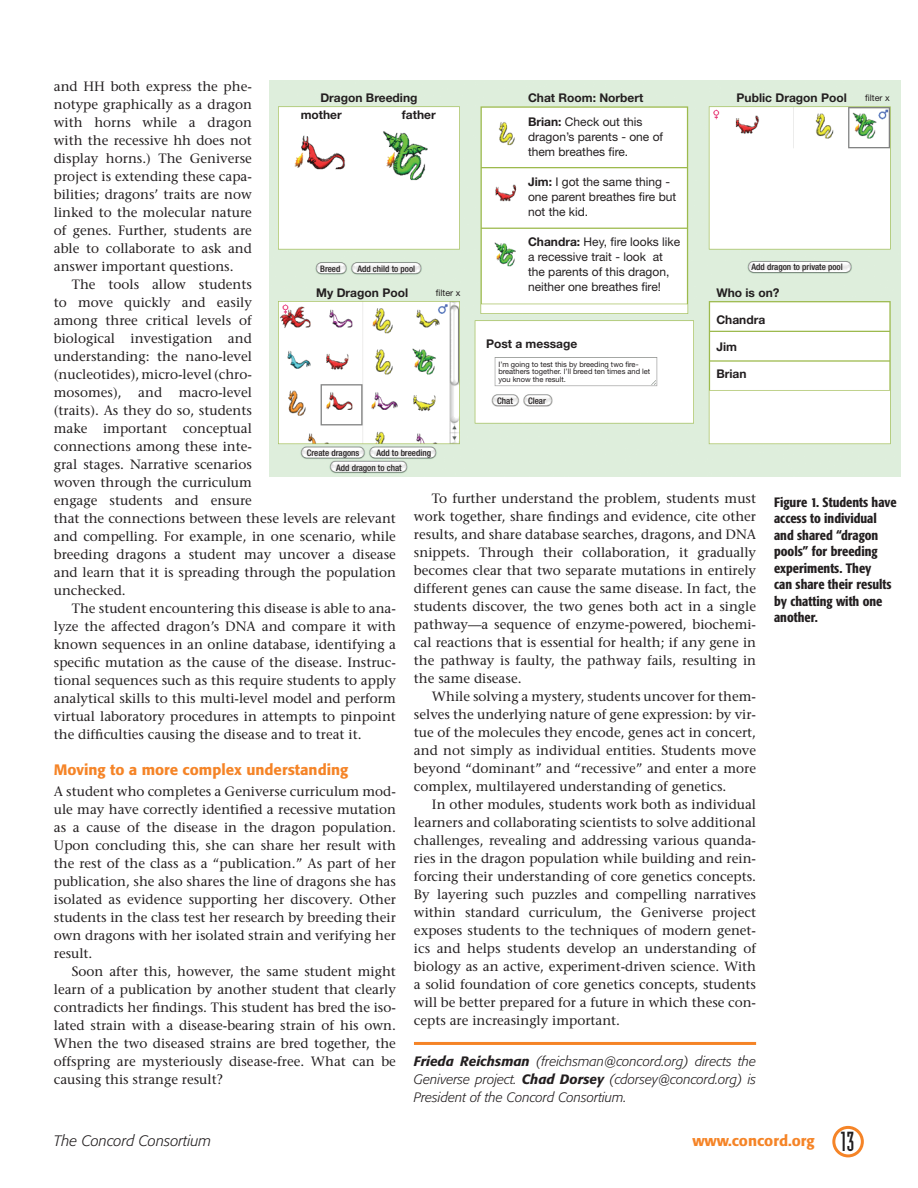
<style>
.page{position:relative;width:918px;height:1188px;background:#fff}
.page>*{position:absolute;margin:0;border:0;box-sizing:border-box;transform-origin:0 0}
.t1{font:27px "Industria Solid";color:#231f20}
.t2{font:500 15px "Formata";color:#f58427}
.t3{font:italic 300 15px "Formata";color:#231f20}
.t4{font:13.5px/18px "Stone Serif";color:#231f20;text-align:justify}
.t5{font:500 condensed 13.5px/16.5px "Formata";color:#231f20}
.t6{font:italic 300 13.5px/18px "Formata";color:#231f20;text-align:justify}
.t7{font:12px/15px "Helvetica Neue";color:#231f20}
.t8{font:700 12px/16.5px "Helvetica Neue";color:#231f20}
.t9{font:500 condensed 9px/14.2px "Helvetica Neue";color:#231f20}
.t10{font:9px "Helvetica Neue";color:#231f20}
.t11{font:7.5px/7.5px "Helvetica Neue";color:#231f20}
.s1{font-weight:400}
.s2{font-weight:700}
.s3{font-weight:500}
</style>
<div class="page">
<div style="left:832px;top:1126px;width:32px;height:31px;border:3px solid #f58427;border-radius:50%"></div>
<hr style="left:414px;top:1042px;width:342px;height:3px;background:#f58427">
<img style="left:270px;top:81px;width:630px;height:396px">
<p class="t4" style="left:54px;top:77px;width:200px">and HH both express the phe&shy;notype graphically as a dragon with horns while a dragon with the recessive hh does not display horns.) The Geniverse project is extending these capa&shy;bilities; dragons’ traits are now linked to the molecular nature of genes. Further, students are able to collaborate to ask and answer important questions.</p>
<p class="t4" style="left:54px;top:275px;width:344px;text-align:left;text-indent:18px">The tools allow students<br>to move quickly and easily<br>among three critical levels of<br>biological investigation and<br>understanding: the nano-level<br>(nucleotides), micro-level (chro-<br>mosomes), and macro-level<br>(traits). As they do so, students<br>make important conceptual<br>connections among these inte-<br>gral stages. Narrative scenarios<br>woven through the curriculum<br>engage students and ensure<br>that the connections between these levels are relevant and compelling. For example, in one scenario, while breeding dragons a student may uncover a disease and learn that it is spreading through the population unchecked.</p>
<p class="t4" style="left:54px;top:599px;width:344px;text-indent:18px">The student encountering this disease is able to ana&shy;lyze the affected dragon’s DNA and compare it with known sequences in an online database, identifying a specific mutation as the cause of the disease. Instruc&shy;tional sequences such as this require students to apply analytical skills to this multi-level model and perform virtual laboratory procedures in attempts to pinpoint the difficulties causing the disease and to treat it.</p>
<p class="t2" style="left:54px;top:760px;width:296px">Moving to a more complex understanding</p>
<p class="t4" style="left:54px;top:782px;width:344px">A student who completes a Geniverse curriculum mod&shy;ule may have correctly identified a recessive mutation as a cause of the disease in the dragon population.<br>Upon concluding this, she can share her result with the rest of the class as a “publication.” As part of her publication, she also shares the line of dragons she has isolated as evidence supporting her discovery. Other students in the class test her research by breeding their own dragons with her isolated strain and verifying her result.</p>
<p class="t4" style="left:54px;top:962px;width:344px;text-indent:18px">Soon after this, however, the same student might learn of a publication by another student that clearly contradicts her findings. This student has bred the iso&shy;lated strain with a disease-bearing strain of his own.<br>When the two diseased strains are bred together, the offspring are mysteriously disease-free. What can be causing this strange result?</p>
<p class="t8" style="left:528px;top:86px;width:117px;line-height:24px">Chat Room: Norbert<br>Brian: <span class="s1">Check out this</span></p>
<p class="t7" style="left:528px;top:129px;width:137px">dragon’s parents - one of them breathes fire.</p>
<p class="t7" style="left:528px;top:174px;width:150px"><span class="s2">Jim:</span> I got the same thing - one parent breathes fire but not the kid.</p>
<p class="t7" style="left:528px;top:234px;width:154px"><span class="s2">Chandra:</span> Hey, fire looks like a recessive trait - look at the parents of this dragon, neither one breathes fire!</p>
<p class="t8" style="left:301px;top:89px;width:118px;text-indent:20px">Dragon Breeding mother</p>
<p class="t8" style="left:736px;top:89px;width:112px">Public Dragon Pool</p>
<p class="t10" style="left:865px;top:93px;width:26px">filter x</p>
<p class="t8" style="left:402px;top:106px;width:35px">father</p>
<p class="t9" style="left:751px;top:260px;width:93px">Add dragon to private pool</p>
<p class="t9" style="left:320px;top:262px;width:22px">Breed</p>
<p class="t9" style="left:357px;top:262px;width:59px">Add child to pool</p>
<p class="t8" style="left:316px;top:284px;width:93px">My Dragon Pool</p>
<p class="t8" style="left:716px;top:284px;width:65px">Who is on?</p>
<p class="t8" style="left:716px;top:311px;width:50px">Chandra</p>
<p class="t8" style="left:716px;top:338px;width:22px">Jim</p>
<p class="t8" style="left:716px;top:365px;width:32px">Brian</p>
<p class="t10" style="left:436px;top:287px;width:26px">filter x</p>
<p class="t8" style="left:486px;top:335px;width:93px">Post a message</p>
<p class="t11" style="left:498px;top:360px;width:153px">I’m going to test this by breeding two fire&shy;breathers together. I’ll breed ten times and let you know the result.</p>
<p class="t9" style="left:497px;top:393px;width:17px">Chat</p>
<p class="t9" style="left:528px;top:393px;width:19px">Clear</p>
<p class="t9" style="left:307px;top:446px;width:54px">Create dragons</p>
<p class="t9" style="left:336px;top:446px;width:96px;text-indent:40px">Add to breeding<br>Add dragon to chat</p>
<p class="t4" style="left:414px;top:489px;width:344px;text-indent:18px">To further understand the problem, students must work together, share findings and evidence, cite other results, and share database searches, dragons, and DNA snippets. Through their collaboration, it gradually becomes clear that two separate mutations in entirely different genes can cause the same disease. In fact, the students discover, the two genes both act in a single pathway—a sequence of enzyme-powered, biochemi&shy;cal reactions that is essential for health; if any gene in the pathway is faulty, the pathway fails, resulting in the same disease.</p>
<p class="t4" style="left:414px;top:687px;width:344px;text-indent:18px">While solving a mystery, students uncover for them&shy;selves the underlying nature of gene expression: by vir&shy;tue of the molecules they encode, genes act in concert, and not simply as individual entities. Students move beyond “dominant” and “recessive” and enter a more complex, multilayered understanding of genetics.</p>
<p class="t4" style="left:414px;top:795px;width:344px;text-indent:18px">In other modules, students work both as individual learners and collaborating scientists to solve additional challenges, revealing and addressing various quanda&shy;ries in the dragon population while building and rein&shy;forcing their understanding of core genetics concepts.<br>By layering such puzzles and compelling narratives within standard curriculum, the Geniverse project exposes students to the techniques of modern genet&shy;ics and helps students develop an understanding of biology as an active, experiment-driven science. With a solid foundation of core genetics concepts, students will be better prepared for a future in which these con&shy;cepts are increasingly important.</p>
<p class="t6" style="left:414px;top:1052px;width:344px"><span class="s3">Frieda Reichsman</span> (freichsman@concord.org) directs the Geniverse project. <span class="s3">Chad Dorsey</span> (cdorsey@concord.org) is President of the Concord Consortium.</p>
<p class="t5" style="left:774px;top:493px;width:124px">Figure 1. Students have access to individual and shared “dragon pools” for breeding experiments. They<br>can share their results by chatting with one another.</p>
<p class="t3" style="left:54px;top:1132px;width:159px">The Concord Consortium</p>
<p class="t2" style="left:692px;top:1131px;width:124px">www.concord.org</p>
<h1 class="t1" style="left:841px;top:1126px;width:15px">13</h1>
</div>
